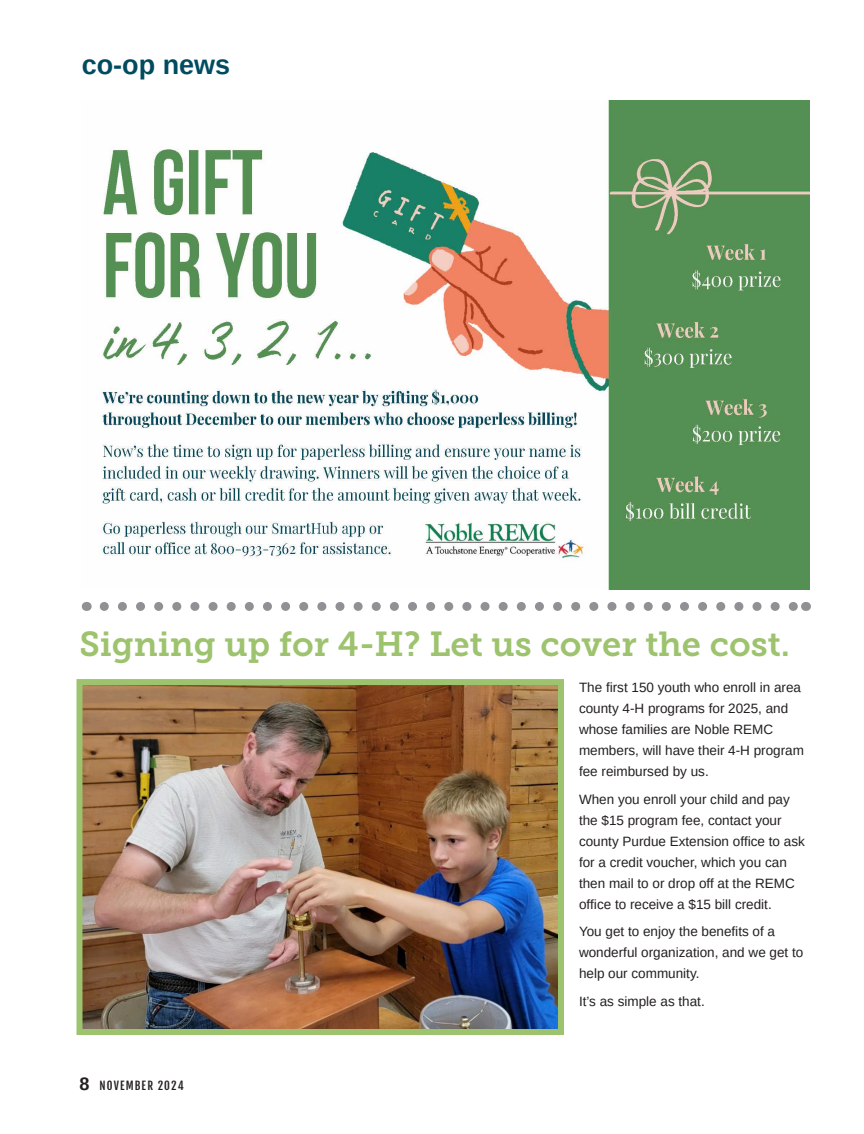
<style>
.page{position:relative;width:864px;height:1134px;background:#fff}
.page>*{position:absolute;margin:0;border:0;box-sizing:border-box;transform-origin:0 0}
.Body_Copy_Arimo_Single-Page{font:34.5px "Museo Slab 700";color:#9ec36e}
.t1{font:700 27px "Arimo";color:#004b60}
.Body_Copy_Arimo_Single-Page-2{font:13.5px/21px "Arimo";color:#231f20}
.t2{font:11.25px "Fjalla One";letter-spacing:.1em;color:#231f20}
.s1{font-family:"Arimo";font-weight:700;font-size:18px}
</style>
<div class="page">
<svg style="left:104px;top:602px;width:693px;height:9px"></svg>
<img style="left:98px;top:100px;width:712px;height:489px">
<img style="left:83px;top:686px;width:474px;height:342px">
<div style="left:76px;top:679px;width:488px;height:356px;border:6px solid #9ec36e"></div>
<p class="t1" style="left:82px;top:46px;width:150px">co-op news</p>
<p class="Body_Copy_Arimo_Single-Page" style="left:80px;top:624px;width:712px">Signing up for 4-H? Let us cover the cost.</p>
<p class="t2" style="left:80px;top:1079px;width:106px"><span class="s1">8</span> NOVEMBER 2024</p>
<p class="Body_Copy_Arimo_Single-Page-2" style="left:579px;top:677px;width:227px">The first 150 youth who enroll in area county 4-H programs for 2025, and whose families are Noble REMC members, will have their 4-H program fee reimbursed by us.</p>
<p class="Body_Copy_Arimo_Single-Page-2" style="left:579px;top:789px;width:227px">When you enroll your child and pay the $15 program fee, contact your county Purdue Extension office to ask for a credit voucher, which you can then mail to or drop off at the REMC office to receive a $15 bill credit.</p>
<p class="Body_Copy_Arimo_Single-Page-2" style="left:579px;top:921px;width:226px">You get to enjoy the benefits of a wonderful organization, and we get to help our community.</p>
<p class="Body_Copy_Arimo_Single-Page-2" style="left:579px;top:991px;width:127px">It’s as simple as that.</p>
</div>
